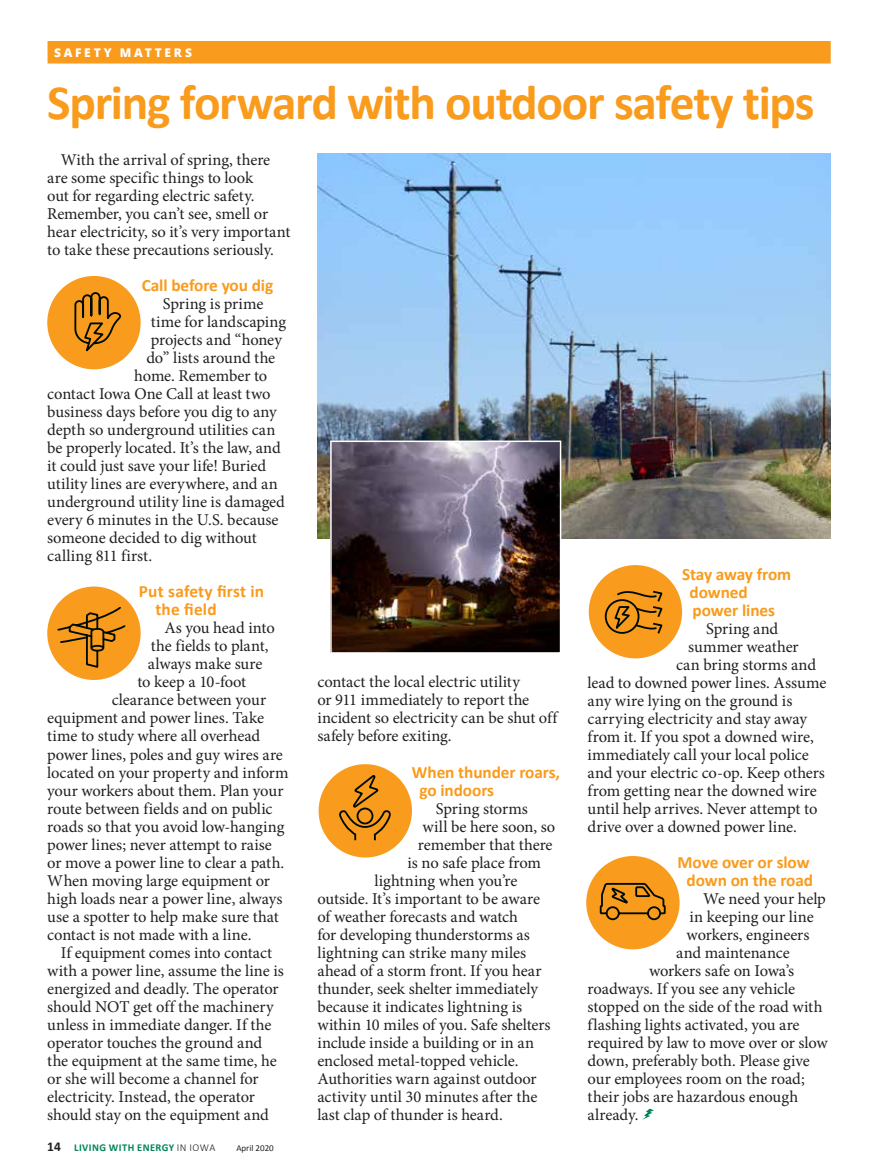
<style>
.page{position:relative;width:878px;height:1175px;background:#fff}
.page>*{position:absolute;margin:0;border:0;box-sizing:border-box;transform-origin:0 0}
.t1{font:700 49.5px "Calibri";letter-spacing:-.025em;color:#f99b1c}
.t2{font:700 17.25px/18px "Calibri";letter-spacing:-.005em;color:#f99b1c}
.t3{font:700 17.25px/18px "Calibri";letter-spacing:.015em;color:#f99b1c}
.t4{font:16.5px/18px "Minion Pro";letter-spacing:-.005em;color:#231f20}
.t5{font:800 12px "Open Sans";letter-spacing:.23em;color:#fff}
.t6{font:700 10.5px "Calibri";letter-spacing:.04em;color:#008559}
.t7{font:9px "Calibri";color:#231f20}
.s1{font-size:13.5px;color:#231f20}
.s2{font-weight:300;color:#231f20}
</style>
<div class="page">
<img style="left:317px;top:153px;width:513px;height:385px">
<div style="left:48px;top:41px;width:782px;height:23px;background:#f99b1c"></div>
<svg style="left:643px;top:1108px;width:11px;height:11px"></svg>
<svg style="left:47px;top:276px;width:94px;height:93px"></svg>
<svg style="left:318px;top:764px;width:94px;height:93px"></svg>
<svg style="left:47px;top:586px;width:94px;height:94px"></svg>
<svg style="left:586px;top:856px;width:93px;height:93px"></svg>
<svg style="left:588px;top:565px;width:94px;height:93px"></svg>
<img style="left:333px;top:443px;width:225px;height:207px">
<div style="left:330px;top:440px;width:231px;height:213px;border:2px solid #fff"></div>
<p class="t5" style="left:54px;top:43px;width:139px">SAFETY MATTERS</p>
<h1 class="t1" style="left:47px;top:71px;width:768px">Spring forward with outdoor safety tips</h1>
<p class="t4" style="left:47px;top:151px;width:245px;text-indent:13px">With the arrival of spring, there are some specific things to look<br>out for regarding electric safety.<br>Remember, you can’t see, smell or hear electricity, so it’s very important to take these precautions seriously.</p>
<p class="t2" style="left:142px;top:276px;width:133px">Call before you dig</p>
<p class="t4" style="left:163px;top:295px;width:102px">Spring is prime</p>
<p class="t4" style="left:151px;top:313px;width:137px">time for landscaping</p>
<p class="t4" style="left:151px;top:331px;width:133px">projects and “honey</p>
<p class="t4" style="left:146px;top:349px;width:130px">do” lists around the</p>
<p class="t4" style="left:134px;top:367px;width:134px">home. Remember to</p>
<p class="t4" style="left:47px;top:385px;width:225px">contact Iowa One Call at least two</p>
<p class="t4" style="left:47px;top:403px;width:231px">business days before you dig to any</p>
<p class="t4" style="left:47px;top:421px;width:230px">depth so underground utilities can</p>
<p class="t4" style="left:47px;top:439px;width:235px">be properly located. It’s the law, and</p>
<p class="t4" style="left:47px;top:457px;width:220px">it could just save your life! Buried</p>
<p class="t4" style="left:47px;top:475px;width:232px">utility lines are everywhere, and an</p>
<p class="t4" style="left:47px;top:493px;width:239px">underground utility line is damaged</p>
<p class="t4" style="left:47px;top:511px;width:233px">every 6 minutes in the U.S. because</p>
<p class="t4" style="left:47px;top:529px;width:211px">someone decided to dig without</p>
<p class="t4" style="left:47px;top:547px;width:106px">calling 811 first.</p>
<p class="t3" style="left:155px;top:582px;width:110px;text-indent:-17px">Put safety first in the field</p>
<p class="t4" style="left:164px;top:619px;width:112px">As you head into</p>
<p class="t4" style="left:151px;top:637px;width:119px">the fields to plant,</p>
<p class="t4" style="left:148px;top:655px;width:116px">always make sure</p>
<p class="t4" style="left:137px;top:673px;width:110px">to keep a 10-foot</p>
<p class="t4" style="left:112px;top:691px;width:156px">clearance between your</p>
<p class="t4" style="left:47px;top:709px;width:218px">equipment and power lines. Take</p>
<p class="t4" style="left:47px;top:727px;width:214px">time to study where all overhead</p>
<p class="t4" style="left:47px;top:745px;width:237px">power lines, poles and guy wires are</p>
<p class="t4" style="left:47px;top:763px;width:243px">located on your property and inform</p>
<p class="t4" style="left:47px;top:781px;width:238px">your workers about them. Plan your</p>
<p class="t4" style="left:47px;top:799px;width:227px">route between fields and on public</p>
<p class="t4" style="left:47px;top:817px;width:239px">roads so that you avoid low-hanging</p>
<p class="t4" style="left:47px;top:835px;width:226px">power lines; never attempt to raise</p>
<p class="t4" style="left:47px;top:853px;width:238px">or move a power line to clear a path.</p>
<p class="t4" style="left:47px;top:871px;width:224px">When moving large equipment or</p>
<p class="t4" style="left:47px;top:889px;width:237px">high loads near a power line, always</p>
<p class="t4" style="left:47px;top:907px;width:233px">use a spotter to help make sure that</p>
<p class="t4" style="left:47px;top:925px;width:206px">contact is not made with a line.</p>
<p class="t4" style="left:61px;top:943px;width:213px">If equipment comes into contact</p>
<p class="t4" style="left:47px;top:961px;width:238px">with a power line, assume the line is</p>
<p class="t4" style="left:47px;top:979px;width:233px">energized and deadly. The operator</p>
<p class="t4" style="left:47px;top:997px;width:228px">should NOT get off the machinery</p>
<p class="t4" style="left:47px;top:1015px;width:226px">unless in immediate danger. If the</p>
<p class="t4" style="left:47px;top:1033px;width:216px">operator touches the ground and</p>
<p class="t4" style="left:47px;top:1051px;width:231px">the equipment at the same time, he</p>
<p class="t4" style="left:47px;top:1069px;width:213px">or she will become a channel for</p>
<p class="t4" style="left:47px;top:1087px;width:209px">electricity. Instead, the operator</p>
<p class="t4" style="left:47px;top:1105px;width:223px">should stay on the equipment and</p>
<p class="t6" style="left:47px;top:1141px;width:169px"><span class="s1">14</span> LIVING WITH ENERGY <span class="s2">IN IOWA</span></p>
<p class="t7" style="left:236px;top:1142px;width:39px">April 2020</p>
<p class="t4" style="left:317px;top:673px;width:241px">contact the local electric utility<br>or 911 immediately to report the incident so electricity can be shut off safely before exiting.</p>
<p class="t2" style="left:419px;top:762px;width:142px;text-indent:-8px">When thunder roars, go indoors</p>
<p class="t4" style="left:436px;top:799px;width:93px">Spring storms</p>
<p class="t4" style="left:422px;top:817px;width:134px">will be here soon, so</p>
<p class="t4" style="left:418px;top:835px;width:136px">remember that there</p>
<p class="t4" style="left:407px;top:853px;width:135px">is no safe place from</p>
<p class="t4" style="left:374px;top:871px;width:144px">lightning when you’re</p>
<p class="t4" style="left:317px;top:889px;width:224px">outside. It’s important to be aware</p>
<p class="t4" style="left:317px;top:907px;width:202px">of weather forecasts and watch</p>
<p class="t4" style="left:317px;top:925px;width:214px">for developing thunderstorms as</p>
<p class="t4" style="left:317px;top:943px;width:210px">lightning can strike many miles</p>
<p class="t4" style="left:317px;top:961px;width:225px">ahead of a storm front. If you hear</p>
<p class="t4" style="left:317px;top:979px;width:222px">thunder, seek shelter immediately</p>
<p class="t4" style="left:317px;top:997px;width:206px">because it indicates lightning is</p>
<p class="t4" style="left:317px;top:1015px;width:235px">within 10 miles of you. Safe shelters</p>
<p class="t4" style="left:317px;top:1033px;width:218px">include inside a building or in an</p>
<p class="t4" style="left:317px;top:1051px;width:202px">enclosed metal-topped vehicle.</p>
<p class="t4" style="left:317px;top:1069px;width:221px">Authorities warn against outdoor</p>
<p class="t4" style="left:317px;top:1087px;width:221px">activity until 30 minutes after the</p>
<p class="t4" style="left:317px;top:1105px;width:187px">last clap of thunder is heard.</p>
<p class="t2" style="left:689px;top:565px;width:103px;text-indent:-8px">Stay away from downed power lines</p>
<p class="t4" style="left:706px;top:619px;width:74px">Spring and</p>
<p class="t4" style="left:688px;top:637px;width:112px">summer weather</p>
<p class="t4" style="left:676px;top:655px;width:141px">can bring storms and</p>
<p class="t4" style="left:587px;top:673px;width:240px">lead to downed power lines. Assume</p>
<p class="t4" style="left:587px;top:691px;width:206px">any wire lying on the ground is</p>
<p class="t4" style="left:587px;top:709px;width:221px">carrying electricity and stay away</p>
<p class="t4" style="left:587px;top:727px;width:228px">from it. If you spot a downed wire,</p>
<p class="t4" style="left:587px;top:745px;width:223px">immediately call your local police</p>
<p class="t4" style="left:587px;top:763px;width:239px">and your electric co-op. Keep others</p>
<p class="t4" style="left:587px;top:781px;width:231px">from getting near the downed wire</p>
<p class="t4" style="left:587px;top:799px;width:231px">until help arrives. Never attempt to</p>
<p class="t4" style="left:587px;top:817px;width:211px">drive over a downed power line.</p>
<p class="t2" style="left:677px;top:853px;width:137px;text-align:center">Move over or slow down on the road</p>
<p class="t4" style="left:703px;top:889px;width:124px">We need your help</p>
<p class="t4" style="left:689px;top:907px;width:126px">in keeping our line</p>
<p class="t4" style="left:686px;top:925px;width:124px">workers, engineers</p>
<p class="t4" style="left:676px;top:943px;width:115px">and maintenance</p>
<p class="t4" style="left:649px;top:961px;width:147px">workers safe on Iowa’s</p>
<p class="t4" style="left:587px;top:979px;width:209px">roadways. If you see any vehicle</p>
<p class="t4" style="left:587px;top:997px;width:236px">stopped on the side of the road with</p>
<p class="t4" style="left:587px;top:1015px;width:213px">flashing lights activated, you are</p>
<p class="t4" style="left:587px;top:1033px;width:242px">required by law to move over or slow</p>
<p class="t4" style="left:587px;top:1051px;width:224px">down, preferably both. Please give</p>
<p class="t4" style="left:587px;top:1069px;width:219px">our employees room on the road;</p>
<p class="t4" style="left:587px;top:1087px;width:212px">their jobs are hazardous enough</p>
<p class="t4" style="left:587px;top:1105px;width:52px">already.</p>
</div>
